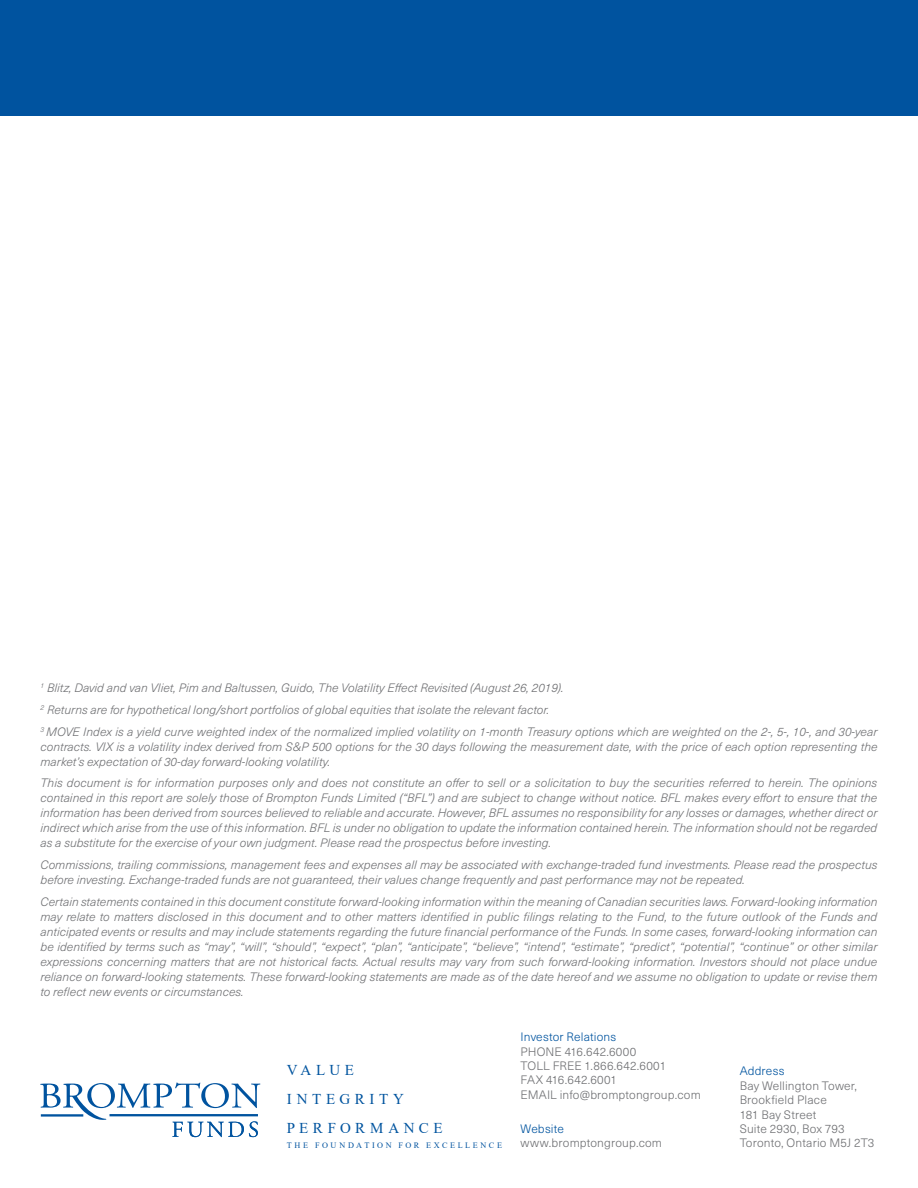
<style>
.page{position:relative;width:918px;height:1188px;background:#fff}
.page>*{position:absolute;margin:0;border:0;box-sizing:border-box;transform-origin:0 0}
.t1{font:15px/28.8px "Times New Roman";letter-spacing:.305em;color:#00549f}
.t2{font:italic 300 12px/15px "Neue Haas Unica W1 G";color:#6f7073}
.t3{font:300 12px/14.4px "Neue Haas Unica W1 G";letter-spacing:.015em;color:#6f7073}
.t4{font:300 12px "Neue Haas Unica W1 G";letter-spacing:.015em;color:#00549f}
.t5{font:8.25px "Times New Roman";letter-spacing:.31em;color:#00539f}
</style>
<div class="page">
<svg style="left:40px;top:1083px;width:220px;height:54px"></svg>
<div style="left:0;top:0;width:918px;height:115px;background:#00539f"></div>
<p class="t2" style="left:40px;top:676px;width:839px;line-height:21.8px"><sup>1</sup> Blitz, David and van Vliet, Pim and Baltussen, Guido, The Volatility Effect Revisited (August 26, 2019).<br><sup>2</sup> Returns are for hypothetical long/short portfolios of global equities that isolate the relevant factor.<br><sup>3</sup> MOVE Index is a yield curve weighted index of the normalized implied volatility on 1-month Treasury options which are weighted on the 2-, 5-, 10-, and 30-year</p>
<p class="t2" style="left:40px;top:738px;width:839px">contracts. VIX is a volatility index derived from S&amp;P 500 options for the 30 days following the measurement date, with the price of each option representing the market’s expectation of 30-day forward-looking volatility.</p>
<p class="t2" style="left:40px;top:775px;width:839px;text-align:justify">This document is for information purposes only and does not constitute an offer to sell or a solicitation to buy the securities referred to herein. The opinions contained in this report are solely those of Brompton Funds Limited (“BFL”) and are subject to change without notice. BFL makes every effort to ensure that the information has been derived from sources believed to reliable and accurate. However, BFL assumes no responsibility for any losses or damages, whether direct or indirect which arise from the use of this information. BFL is under no obligation to update the information contained herein. The information should not be regarded as a substitute for the exercise of your own judgment. Please read the prospectus before investing.</p>
<p class="t2" style="left:40px;top:857px;width:839px">Commissions, trailing commissions, management fees and expenses all may be associated with exchange-traded fund investments. Please read the prospectus before investing. Exchange-traded funds are not guaranteed, their values change frequently and past performance may not be repeated.</p>
<p class="t2" style="left:40px;top:894px;width:839px;text-align:justify">Certain statements contained in this document constitute forward-looking information within the meaning of Canadian securities laws. Forward-looking information may relate to matters disclosed in this document and to other matters identified in public filings relating to the Fund, to the future outlook of the Funds and anticipated events or results and may include statements regarding the future financial performance of the Funds. In some cases, forward-looking information can be identified by terms such as “may”, “will”, “should”, “expect”, “plan”, “anticipate”, “believe”, “intend”, “estimate”, “predict”, “potential”, “continue” or other similar expressions concerning matters that are not historical facts. Actual results may vary from such forward-looking information. Investors should not place undue reliance on forward-looking statements. These forward-looking statements are made as of the date hereof and we assume no obligation to update or revise them to reflect new events or circumstances.</p>
<p class="t1" style="left:287px;top:1055px;width:157px">VALUE<br>INTEGRITY<br>PERFORMANCE</p>
<p class="t5" style="left:287px;top:1139px;width:217px">THE FOUNDATION FOR EXCELLENCE</p>
<p class="t4" style="left:521px;top:1028px;width:97px">Investor Relations</p>
<p class="t3" style="left:521px;top:1044px;width:182px">PHONE 416.642.6000<br>TOLL FREE 1.866.642.6001<br>FAX 416.642.6001<br>EMAIL info@bromptongroup.com</p>
<p class="t4" style="left:521px;top:1120px;width:45px">Website</p>
<p class="t3" style="left:521px;top:1135px;width:143px">www.bromptongroup.com</p>
<p class="t4" style="left:740px;top:1063px;width:46px">Address</p>
<p class="t3" style="left:740px;top:1078px;width:136px">Bay Wellington Tower,<br>Brookfield Place<br>181 Bay Street<br>Suite 2930, Box 793<br>Toronto, Ontario M5J 2T3</p>
</div>
